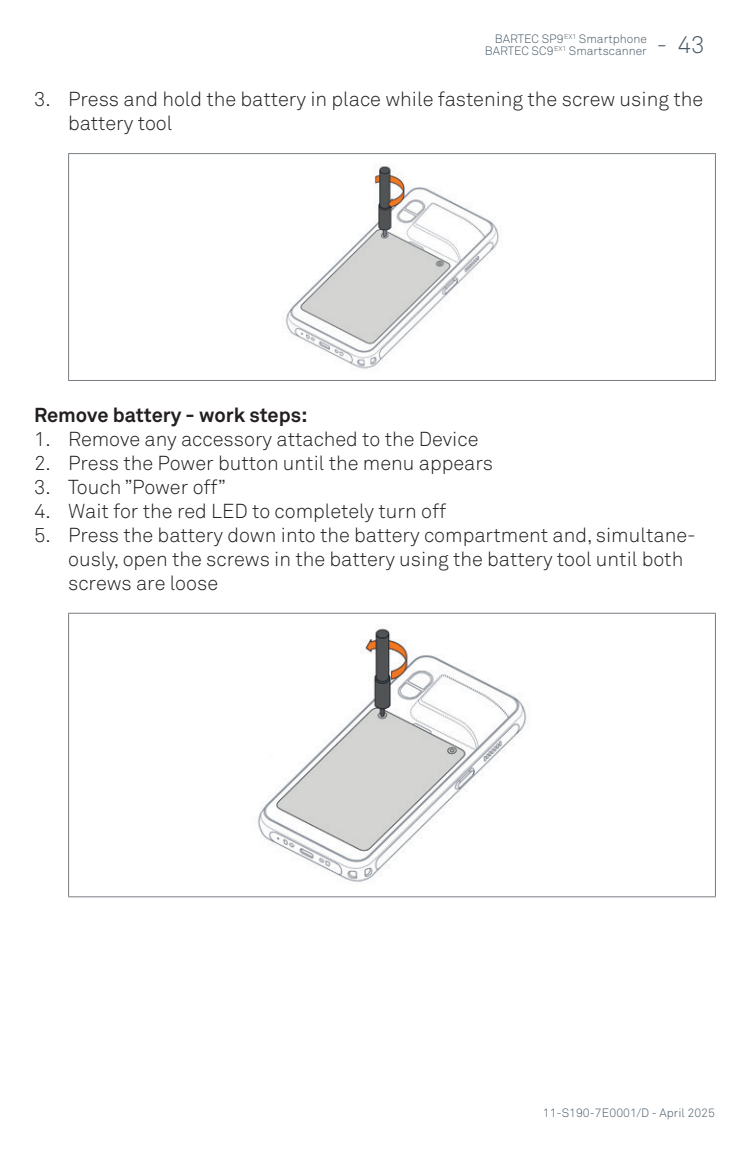
<style>
.page{position:relative;width:749px;height:1157px;background:#fff}
.page>*{position:absolute;margin:0;border:0;box-sizing:border-box;transform-origin:0 0}
.t1{font:300 20px/24px "Akkurat Pro";color:#231f20}
.Normal__bold{font:700 20px "Akkurat Pro";color:#231f20}
.t2{font:300 12px/12px "Akkurat Pro";color:#475865}
</style>
<div class="page">
<hr style="left:68px;top:153px;width:647px;height:1px;background:#787d83">
<hr style="left:68px;top:154px;width:1px;height:226px;background:#787d83">
<hr style="left:714px;top:154px;width:2px;height:226px;background:#787d83">
<hr style="left:68px;top:380px;width:647px;height:1px;background:#787d83">
<img style="left:285px;top:166px;width:214px;height:203px">
<hr style="left:68px;top:612px;width:647px;height:2px;background:#787d83">
<hr style="left:68px;top:614px;width:1px;height:282px;background:#787d83">
<hr style="left:714px;top:614px;width:2px;height:282px;background:#787d83">
<hr style="left:68px;top:896px;width:647px;height:1px;background:#787d83">
<img style="left:257px;top:628px;width:270px;height:254px">
<p class="t2" style="left:484px;top:33px;width:221px;text-indent:10px">BARTEC SP9<sup>EX1</sup> Smartphone<br>BARTEC SC9<sup>EX1</sup> Smartscanner <sup>-</sup> <sup>43</sup></p>
<p class="t1" style="left:68px;top:87px;width:636px;text-indent:-34px">3. Press and hold the battery in place while fastening the screw using the battery tool</p>
<p class="Normal__bold" style="left:34px;top:402px;width:275px">Remove battery - work steps:</p>
<p class="t1" style="left:34px;top:427px;width:446px">1. Remove any accessory attached to the Device</p>
<p class="t1" style="left:34px;top:451px;width:460px">2. Press the Power button until the menu appears</p>
<p class="t1" style="left:34px;top:475px;width:193px">3. Touch ”Power off”</p>
<p class="t1" style="left:34px;top:499px;width:413px">4. Wait for the red LED to completely turn off</p>
<p class="t1" style="left:68px;top:523px;width:629px;text-indent:-34px">5. Press the battery down into the battery compartment and, simultane&shy;ously, open the screws in the battery using the battery tool until both screws are loose</p>
<p class="t2" style="left:542px;top:1106px;width:173px">11-S190-7E0001/D - April 2025</p>
</div>
